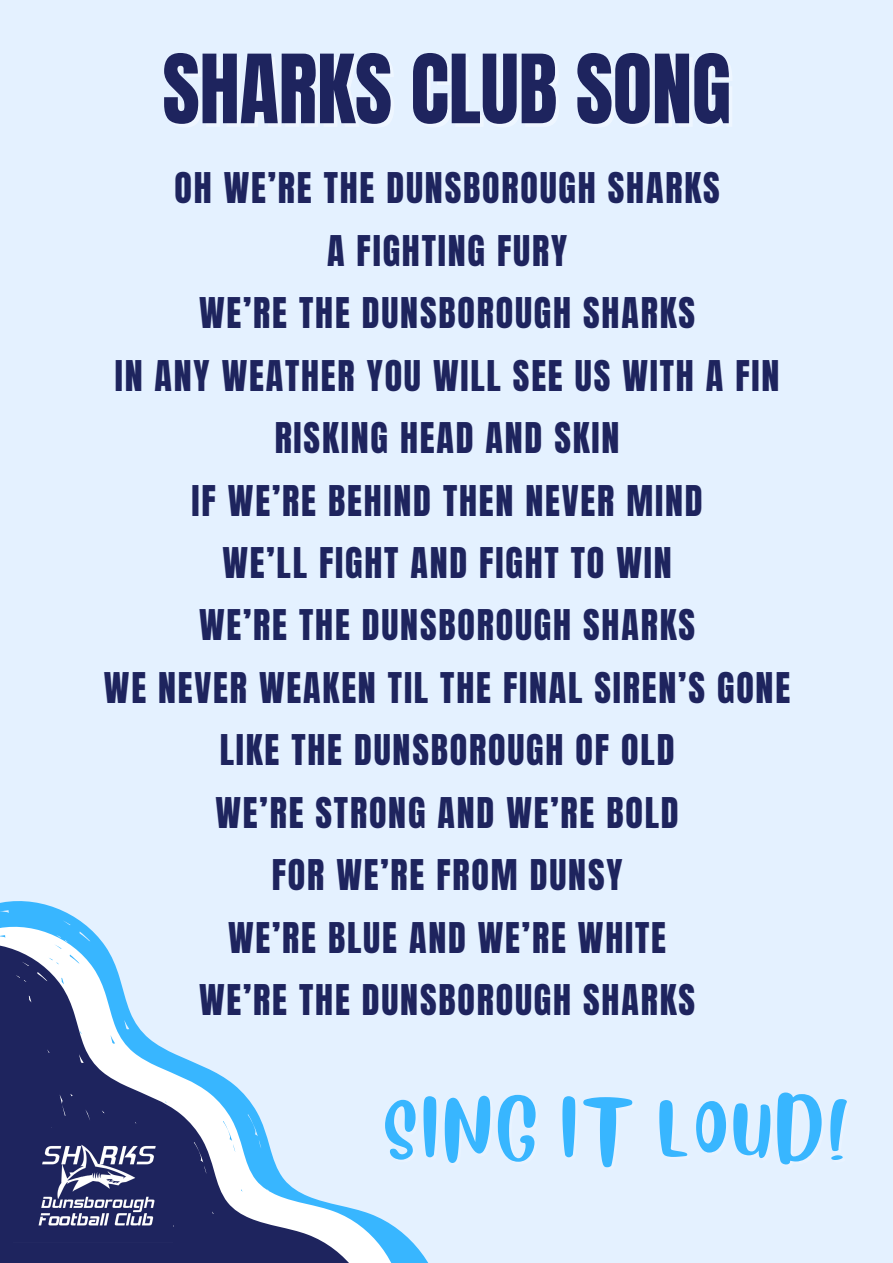
<style>
.page{position:relative;width:893px;height:1263px;background:#e4f1ff}
.page>*{position:absolute;margin:0;border:0;box-sizing:border-box;transform-origin:0 0}
.t1{font:81px "Anton";letter-spacing:-.005em;color:#1e245e}
.t2{font:58.43px "Blueberry";letter-spacing:.08em;color:#38b6ff}
.t3{font:36px "Anton";letter-spacing:.05em;color:#1e245e}
</style>
<div class="page">
<svg style="left:0;top:905px;width:404px;height:358px"></svg>
<svg style="left:0;top:922px;width:379px;height:341px"></svg>
<img style="left:13px;top:1129px;width:160px;height:113px">
<p class="t1" style="left:162px;top:31px;width:570px">SHARKS CLUB SONG</p>
<p class="t3" style="left:174px;top:162px;width:547px">OH WE’RE THE DUNSBOROUGH SHARKS</p>
<p class="t3" style="left:327px;top:225px;width:241px">A FIGHTING FURY</p>
<p class="t3" style="left:199px;top:287px;width:497px">WE’RE THE DUNSBOROUGH SHARKS</p>
<p class="t3" style="left:115px;top:350px;width:666px">IN ANY WEATHER YOU WILL SEE US WITH A FIN</p>
<p class="t3" style="left:275px;top:412px;width:346px">RISKING HEAD AND SKIN</p>
<p class="t3" style="left:192px;top:475px;width:512px">IF WE’RE BEHIND THEN NEVER MIND</p>
<p class="t3" style="left:222px;top:537px;width:451px">WE’LL FIGHT AND FIGHT TO WIN</p>
<p class="t3" style="left:199px;top:599px;width:497px">WE’RE THE DUNSBOROUGH SHARKS</p>
<p class="t3" style="left:104px;top:662px;width:688px">WE NEVER WEAKEN TIL THE FINAL SIREN’S GONE</p>
<p class="t3" style="left:220px;top:724px;width:456px">LIKE THE DUNSBOROUGH OF OLD</p>
<p class="t3" style="left:215px;top:787px;width:465px">WE’RE STRONG AND WE’RE BOLD</p>
<p class="t3" style="left:272px;top:849px;width:352px">FOR WE’RE FROM DUNSY</p>
<p class="t3" style="left:228px;top:912px;width:439px">WE’RE BLUE AND WE’RE WHITE</p>
<p class="t3" style="left:199px;top:974px;width:497px">WE’RE THE DUNSBOROUGH SHARKS</p>
<p class="t2" style="left:385px;top:1085px;width:466px">SING IT LOUD!</p>
</div>
